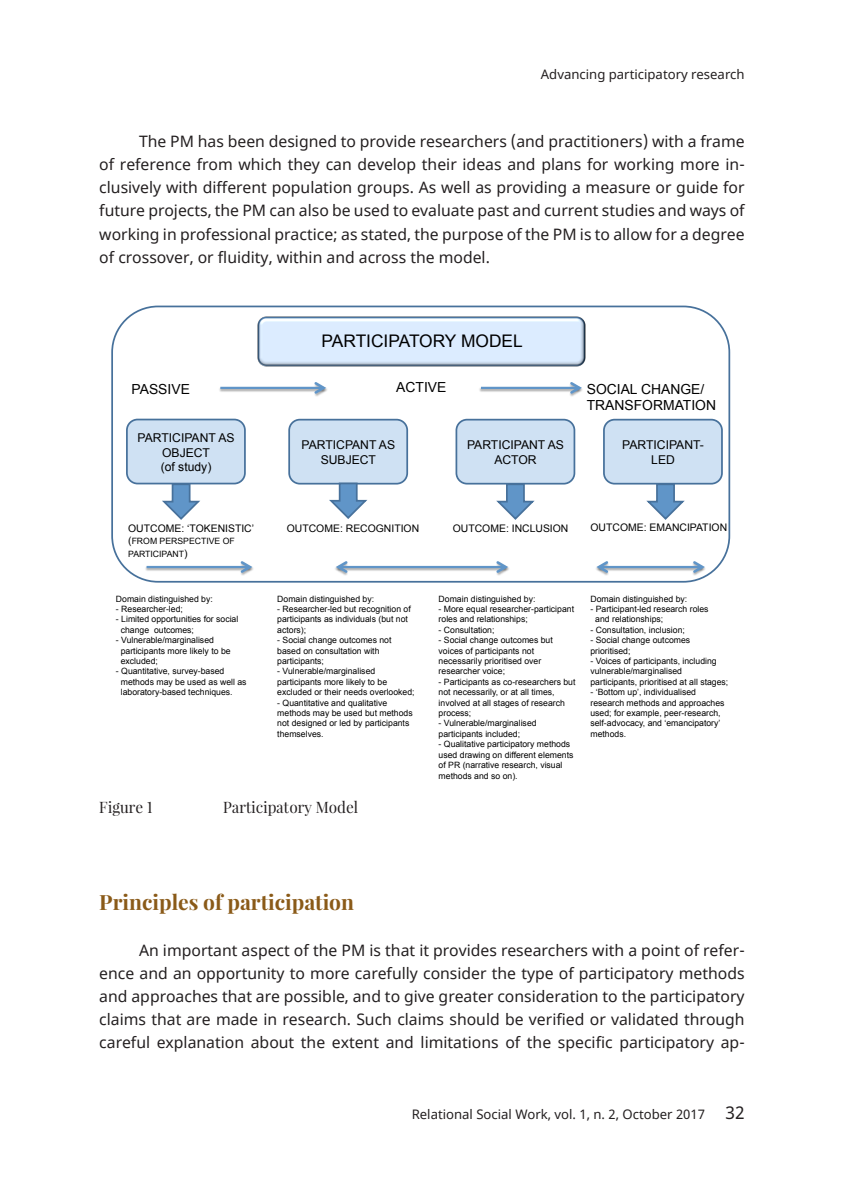
<style>
.page{position:relative;width:844px;height:1191px;background:#fff}
.page>*{position:absolute;margin:0;border:0;box-sizing:border-box;transform-origin:0 0}
.TITOLO_1{font:700 21px "Playfair Display";color:#8a5a18}
.t1{font:17.5px "Noto Sans";color:#231f20}
.t2{font:17.32px "Arial";color:#000}
.TESTO{font:15.75px/23.1px "Noto Sans";color:#231f20;text-align:justify}
.FIGURA_didascalia{font:15.75px "Playfair Display";color:#231f20}
.t3{font:13.83px/16.4px "Arial";color:#000}
.t4{font:13.12px "Noto Sans";color:#231f20}
.t5{font:12.08px/14.7px "Arial";color:#000;text-align:center}
.t6{font:10.33px "Arial";color:#000}
.t7{font:8.75px/10.3px "Arial";color:#000}
.s1{font-size:10.33px}
</style>
<div class="page">
<img style="left:258px;top:316px;width:327px;height:51px">
<img style="left:219px;top:386px;width:108px;height:10px">
<hr style="left:220px;top:387px;width:103px;height:2px;background:#6095c8">
<svg style="left:314px;top:382px;width:12px;height:12px"></svg>
<img style="left:479px;top:386px;width:103px;height:10px">
<hr style="left:481px;top:387px;width:98px;height:2px;background:#6095c8">
<svg style="left:570px;top:382px;width:11px;height:12px"></svg>
<div style="left:127px;top:419px;width:118px;height:64px;background:#cfe1f3;border-radius:11px"></div>
<div style="left:126px;top:419px;width:120px;height:65px;border:2px solid #47719b;border-radius:11px"></div>
<div style="left:289px;top:419px;width:118px;height:65px;background:#cfe1f3;border-radius:11px"></div>
<div style="left:288px;top:419px;width:120px;height:65px;border:2px solid #47719b;border-radius:11px"></div>
<div style="left:456px;top:419px;width:118px;height:65px;background:#cfe1f3;border-radius:11px"></div>
<div style="left:455px;top:419px;width:120px;height:65px;border:2px solid #47719b;border-radius:11px"></div>
<div style="left:603px;top:419px;width:118px;height:65px;background:#cfe1f3;border-radius:11px"></div>
<div style="left:603px;top:419px;width:119px;height:65px;border:2px solid #47719b;border-radius:11px"></div>
<img style="left:143px;top:565px;width:110px;height:17px">
<hr style="left:146px;top:566px;width:104px;height:2px;background:#6095c8">
<svg style="left:240px;top:561px;width:12px;height:12px"></svg>
<img style="left:335px;top:561px;width:174px;height:15px">
<hr style="left:338px;top:566px;width:167px;height:2px;background:#6095c8">
<svg style="left:336px;top:561px;width:11px;height:12px"></svg>
<svg style="left:496px;top:561px;width:12px;height:12px"></svg>
<img style="left:602px;top:562px;width:113px;height:20px">
<hr style="left:599px;top:566px;width:103px;height:2px;background:#6095c8">
<svg style="left:596px;top:561px;width:12px;height:12px"></svg>
<svg style="left:692px;top:561px;width:12px;height:12px"></svg>
<svg style="left:644px;top:482px;width:42px;height:38px"></svg>
<svg style="left:494px;top:482px;width:42px;height:38px"></svg>
<svg style="left:327px;top:482px;width:42px;height:37px"></svg>
<svg style="left:160px;top:482px;width:42px;height:38px"></svg>
<div style="left:111px;top:305px;width:619px;height:277px;border:2px solid #47719b;border-radius:46px"></div>
<h3 class="t4" style="left:540px;top:65px;width:205px">Advancing participatory research</h3>
<p class="TESTO" style="left:99px;top:130px;width:646px;text-indent:40px">The PM has been designed to provide researchers (and practitioners) with a frame of reference from which they can develop their ideas and plans for working more in&shy;clusively with different population groups. As well as providing a measure or guide for future projects, the PM can also be used to evaluate past and current studies and ways of working in professional practice; as stated, the purpose of the PM is to allow for a degree of crossover, or fluidity, within and across the model.</p>
<p class="t2" style="left:321px;top:329px;width:203px">PARTICIPATORY MODEL</p>
<p class="t3" style="left:131px;top:380px;width:60px">PASSIVE</p>
<p class="t3" style="left:396px;top:379px;width:52px">ACTIVE</p>
<p class="t3" style="left:586px;top:380px;width:131px">SOCIAL CHANGE/<br>TRANSFORMATION</p>
<p class="t5" style="left:138px;top:430px;width:98px">PARTICIPANT AS<br>OBJECT<br>(of study)</p>
<p class="t5" style="left:301px;top:438px;width:95px">PARTICPANT AS<br>SUBJECT</p>
<p class="t5" style="left:467px;top:438px;width:98px">PARTICIPANT AS<br>ACTOR</p>
<p class="t5" style="left:622px;top:438px;width:83px">PARTICIPANT-<br>LED</p>
<p class="t6" style="left:128px;top:521px;width:127px">OUTCOME: ‘TOKENISTIC’</p>
<p class="t7" style="left:128px;top:534px;width:108px;line-height:13px"><span class="s1">(</span>FROM PERSPECTIVE OF<br>PARTICIPANT<span class="s1">)</span></p>
<p class="t7" style="left:116px;top:593px;width:98px">Domain distinguished by:</p>
<p class="t7" style="left:116px;top:604px;width:68px">- Researcher-led;</p>
<p class="t7" style="left:121px;top:614px;width:119px;text-indent:-5px">- Limited opportunities for social change outcomes;</p>
<p class="t7" style="left:121px;top:635px;width:111px;text-indent:-5px">- Vulnerable/marginalised participants more likely to be excluded;</p>
<p class="t7" style="left:121px;top:666px;width:127px;text-indent:-5px">- Quantitative, survey-based methods may be used as well as laboratory-based techniques.</p>
<p class="t6" style="left:287px;top:521px;width:134px">OUTCOME: RECOGNITION</p>
<p class="t6" style="left:452px;top:521px;width:117px">OUTCOME: INCLUSION</p>
<p class="t6" style="left:590px;top:521px;width:138px">OUTCOME: EMANCIPATION</p>
<p class="t7" style="left:277px;top:593px;width:98px">Domain distinguished by:</p>
<p class="t7" style="left:277px;top:604px;width:135px">- Researcher-led but recognition of participants as individuals (but not actors);</p>
<p class="t7" style="left:277px;top:635px;width:116px">- Social change outcomes not based on consultation with participants;</p>
<p class="t7" style="left:277px;top:666px;width:139px">- Vulnerable/marginalised participants more likely to be excluded or their needs overlooked;</p>
<p class="t7" style="left:277px;top:697px;width:137px">- Quantitative and qualitative methods may be used but methods not designed or led by participants themselves.</p>
<p class="t7" style="left:438px;top:593px;width:98px">Domain distinguished by:</p>
<p class="t7" style="left:438px;top:604px;width:137px">- More equal researcher-participant roles and relationships;</p>
<p class="t7" style="left:438px;top:624px;width:57px">- Consultation;</p>
<p class="t7" style="left:438px;top:635px;width:116px">- Social change outcomes but voices of participants not necessarily prioritised over researcher voice;</p>
<p class="t7" style="left:438px;top:676px;width:138px">- Participants as co-researchers but not necessarily, or at all times, involved at all stages of research process;</p>
<p class="t7" style="left:438px;top:718px;width:99px">- Vulnerable/marginalised participants included;</p>
<p class="t7" style="left:438px;top:739px;width:136px">- Qualitative participatory methods used drawing on different elements of PR (narrative research, visual methods and so on).</p>
<p class="t7" style="left:590px;top:593px;width:98px">Domain distinguished by:</p>
<p class="t7" style="left:595px;top:604px;width:115px;text-indent:-5px">- Participant-led research roles and relationships;</p>
<p class="t7" style="left:590px;top:624px;width:96px">- Consultation, inclusion;</p>
<p class="t7" style="left:590px;top:635px;width:101px">- Social change outcomes prioritised;</p>
<p class="t7" style="left:590px;top:656px;width:139px">- Voices of participants, including vulnerable/marginalised participants, prioritised at all stages;</p>
<p class="t7" style="left:590px;top:687px;width:135px">- ‘Bottom up’, individualised research methods and approaches used; for example, peer-research, self-advocacy, and ‘emancipatory’ methods.</p>
<p class="FIGURA_didascalia" style="left:99px;top:796px;width:55px">Figure 1</p>
<p class="FIGURA_didascalia" style="left:223px;top:796px;width:136px">Participatory Model</p>
<p class="TITOLO_1" style="left:99px;top:888px;width:256px">Principles of participation</p>
<p class="TESTO" style="left:99px;top:939px;width:646px;text-indent:40px">An important aspect of the PM is that it provides researchers with a point of refer&shy;ence and an opportunity to more carefully consider the type of participatory methods and approaches that are possible, and to give greater consideration to the participatory claims that are made in research. Such claims should be verified or validated through careful explanation about the extent and limitations of the specific participatory ap-</p>
<h3 class="t4" style="left:411px;top:1105px;width:295px">Relational Social Work, vol. 1, n. 2, October 2017</h3>
<h2 class="t1" style="left:725px;top:1100px;width:21px">32</h2>
</div>
